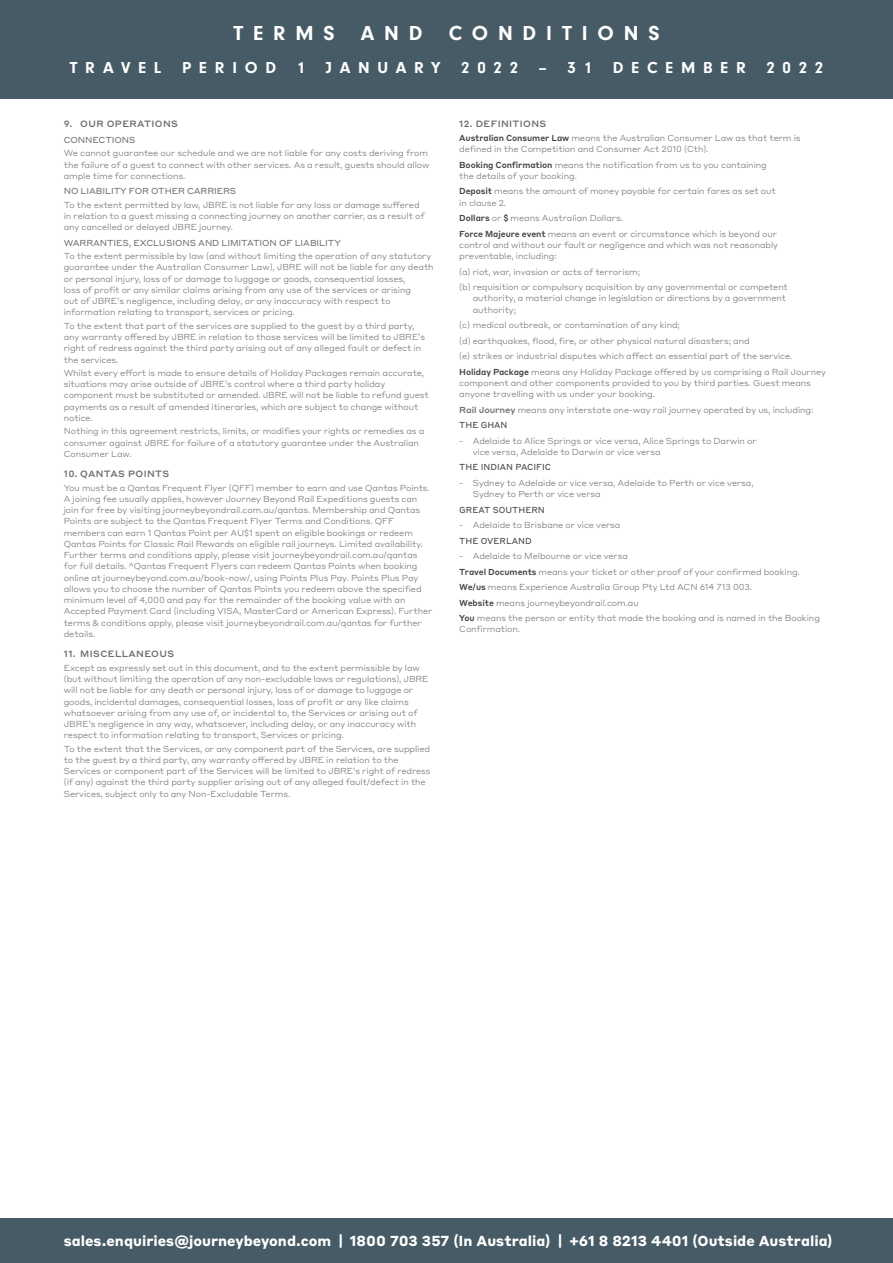
<style>
.page{position:relative;width:893px;height:1263px;background:#fff}
.page>*{position:absolute;margin:0;border:0;box-sizing:border-box;transform-origin:0 0}
.t1{font:700 21px "Neuzeit Gro";letter-spacing:.46em;color:#fff}
.t2{font:700 16.5px "Neuzeit Gro";letter-spacing:.46em;color:#fff}
.t3{font:700 14.25px "Styrene B";color:#fff}
.t4{font:500 9px "Styrene A";letter-spacing:.04em;color:#6d6e71}
.t5{font:300 8.55px/11.2px "Styrene A";letter-spacing:-.01em;color:#6d6e71}
.t6{font:8.55px "Styrene A";letter-spacing:-.01em;color:#6d6e71}
.t7{font:8.55px "Styrene B";color:#414042}
.s1{font-family:"Styrene B";font-weight:500;color:#414042}
.s2{font-weight:500}
</style>
<div class="page">
<div style="left:0;top:1218px;width:893px;height:45px;background:#465b65"></div>
<div style="left:0;top:0;width:893px;height:99px;background:#465b65"></div>
<h1 class="t1" style="left:233px;top:21px;width:428px">TERMS AND CONDITIONS</h1>
<h2 class="t2" style="left:70px;top:58px;width:755px">TRAVEL PERIOD 1 JANUARY 2022 – 31 DECEMBER 2022</h2>
<p class="t4" style="left:64px;top:117px;width:116px">9. OUR OPERATIONS</p>
<p class="t6" style="left:64px;top:133px;width:73px">CONNECTIONS</p>
<p class="t5" style="left:64px;top:147px;width:367px">We cannot guarantee our schedule and we are not liable for any costs deriving from the failure of a guest to connect with other services. As a result, guests should allow ample time for connections.</p>
<p class="t6" style="left:64px;top:184px;width:174px">NO LIABILITY FOR OTHER CARRIERS</p>
<p class="t5" style="left:64px;top:198px;width:362px">To the extent permitted by law, JBRE is not liable for any loss or damage suffered in relation to a guest missing a connecting journey on another carrier, as a result of any cancelled or delayed JBRE journey.</p>
<p class="t6" style="left:64px;top:235px;width:279px">WARRANTIES, EXCLUSIONS AND LIMITATION OF LIABILITY</p>
<p class="t5" style="left:64px;top:250px;width:371px">To the extent permissible by law (and without limiting the operation of any statutory guarantee under the Australian Consumer Law), JBRE will not be liable for any death or personal injury, loss of or damage to luggage or goods, consequential losses,<br>loss of profit or any similar claims arising from any use of the services or arising<br>out of JBRE’s negligence, including delay, or any inaccuracy with respect to information relating to transport, services or pricing.</p>
<p class="t5" style="left:64px;top:319px;width:363px">To the extent that part of the services are supplied to the guest by a third party, any warranty offered by JBRE in relation to those services will be limited to JBRE’s right of redress against the third party arising out of any alleged fault or defect in the services.</p>
<p class="t5" style="left:64px;top:366px;width:366px">Whilst every effort is made to ensure details of Holiday Packages remain accurate, situations may arise outside of JBRE’s control where a third party holiday component must be substituted or amended. JBRE will not be liable to refund guest payments as a result of amended itineraries, which are subject to change without notice.</p>
<p class="t5" style="left:64px;top:425px;width:362px">Nothing in this agreement restricts, limits, or modifies your rights or remedies as a consumer against JBRE for failure of a statutory guarantee under the Australian<br>Consumer Law.</p>
<p class="t4" style="left:64px;top:466px;width:107px">10. QANTAS POINTS</p>
<p class="t5" style="left:64px;top:481px;width:370px">You must be a Qantas Frequent Flyer (QFF) member to earn and use Qantas Points.<br>A joining fee usually applies, however Journey Beyond Rail Expeditions guests can join for free by visiting journeybeyondrail.com.au/qantas. Membership and Qantas Points are subject to the Qantas Frequent Flyer Terms and Conditions. QFF members can earn 1 Qantas Point per AU$1 spent on eligible bookings or redeem Qantas Points for Classic Rail Rewards on eligible rail journeys. Limited availability.<br>Further terms and conditions apply, please visit journeybeyondrail.com.au/qantas for full details. ^Qantas Frequent Flyers can redeem Qantas Points when booking online at journeybeyond.com.au/book-now/, using Points Plus Pay. Points Plus Pay allows you to choose the number of Qantas Points you redeem above the specified minimum level of 4,000 and pay for the remainder of the booking value with an Accepted Payment Card (including VISA, MasterCard or American Express). Further terms &amp; conditions apply, please visit journeybeyondrail.com.au/qantas for further details.</p>
<p class="t4" style="left:64px;top:646px;width:112px">11. MISCELLANEOUS</p>
<p class="t5" style="left:64px;top:661px;width:366px">Except as expressly set out in this document, and to the extent permissible by law (but without limiting the operation of any non-excludable laws or regulations), JBRE will not be liable for any death or personal injury, loss of or damage to luggage or goods, incidental damages, consequential losses, loss of profit or any like claims whatsoever arising from any use of, or incidental to, the Services or arising out of JBRE’s negligence in any way, whatsoever, including delay, or any inaccuracy with respect to information relating to transport, Services or pricing.</p>
<p class="t5" style="left:64px;top:742px;width:368px">To the extent that the Services, or any component part of the Services, are supplied to the guest by a third party, any warranty offered by JBRE in relation to the Services or component part of the Services will be limited to JBRE’s right of redress (if any) against the third party supplier arising out of any alleged fault/defect in the Services, subject only to any Non-Excludable Terms.</p>
<p class="t4" style="left:459px;top:117px;width:89px">12. DEFINITIONS</p>
<p class="t5" style="left:459px;top:131px;width:343px"><span class="s1">Australian Consumer Law</span> means the Australian Consumer Law as that term is defined in the Competition and Consumer Act 2010 (Cth).</p>
<p class="t5" style="left:459px;top:158px;width:309px"><span class="s1">Booking Confirmation</span> means the notification from us to you containing the details of your booking.</p>
<p class="t5" style="left:459px;top:185px;width:318px"><span class="s1">Deposit</span> means the amount of money payable for certain fares as set out in clause 2.</p>
<p class="t5" style="left:459px;top:210px;width:319px;line-height:15.5px"><span class="s1">Dollars</span> or <span class="s1">$</span> means Australian Dollars.<br><span class="s1">Force Majeure event</span> means an event or circumstance which is beyond our</p>
<p class="t5" style="left:459px;top:238px;width:320px">control and without our fault or negligence and which was not reasonably preventable, including:</p>
<p class="t5" style="left:459px;top:263px;width:330px;line-height:15.5px">(a) riot, war, invasion or acts of terrorism;<br>(b) requisition or compulsory acquisition by any governmental or competent</p>
<p class="t5" style="left:473px;top:292px;width:315px">authority, a material change in legislation or directions by a government authority;</p>
<p class="t5" style="left:459px;top:317px;width:368px;line-height:15.5px">(c) medical outbreak, or contamination of any kind;<br>(d) earthquakes, flood, fire, or other physical natural disasters; and<br>(e) strikes or industrial disputes which affect an essential part of the service.<br><span class="s1">Holiday Package</span> means any Holiday Package offered by us comprising a Rail Journey</p>
<p class="t5" style="left:459px;top:376px;width:353px">component and other components provided to you by third parties. Guest means anyone travelling with us under your booking.</p>
<p class="t5" style="left:459px;top:403px;width:356px"><span class="s2">Rail Journey</span> means any interstate one-way rail journey operated by us, including:</p>
<p class="t7" style="left:459px;top:418px;width:50px">THE GHAN</p>
<p class="t5" style="left:473px;top:434px;width:285px;text-indent:-14px">- Adelaide to Alice Springs or vice versa, Alice Springs to Darwin or vice versa, Adelaide to Darwin or vice versa</p>
<p class="t7" style="left:459px;top:460px;width:93px">THE INDIAN PACIFIC</p>
<p class="t5" style="left:473px;top:476px;width:282px;text-indent:-14px">- Sydney to Adelaide or vice versa, Adelaide to Perth or vice versa,<br>Sydney to Perth or vice versa</p>
<p class="t7" style="left:459px;top:502px;width:87px">GREAT SOUTHERN</p>
<p class="t5" style="left:459px;top:519px;width:163px">- Adelaide to Brisbane or vice versa</p>
<p class="t7" style="left:459px;top:533px;width:74px">THE OVERLAND</p>
<p class="t5" style="left:459px;top:548px;width:362px;line-height:15.5px">- Adelaide to Melbourne or vice versa<br><span class="s1">Travel Documents</span> means your ticket or other proof of your confirmed booking.<br><span class="s1">We/us</span> means Experience Australia Group Pty Ltd ACN 614 713 003.<br><span class="s1">Website</span> means journeybeyondrail.com.au<br><span class="s1">You</span> means the person or entity that made the booking and is named in the Booking</p>
<p class="t5" style="left:459px;top:623px;width:62px">Confirmation.</p>
<h3 class="t3" style="left:64px;top:1228px;width:770px">sales.enquiries@journeybeyond.com | 1800 703 357 (In Australia) | +61 8 8213 4401 (Outside Australia)</h3>
</div>
